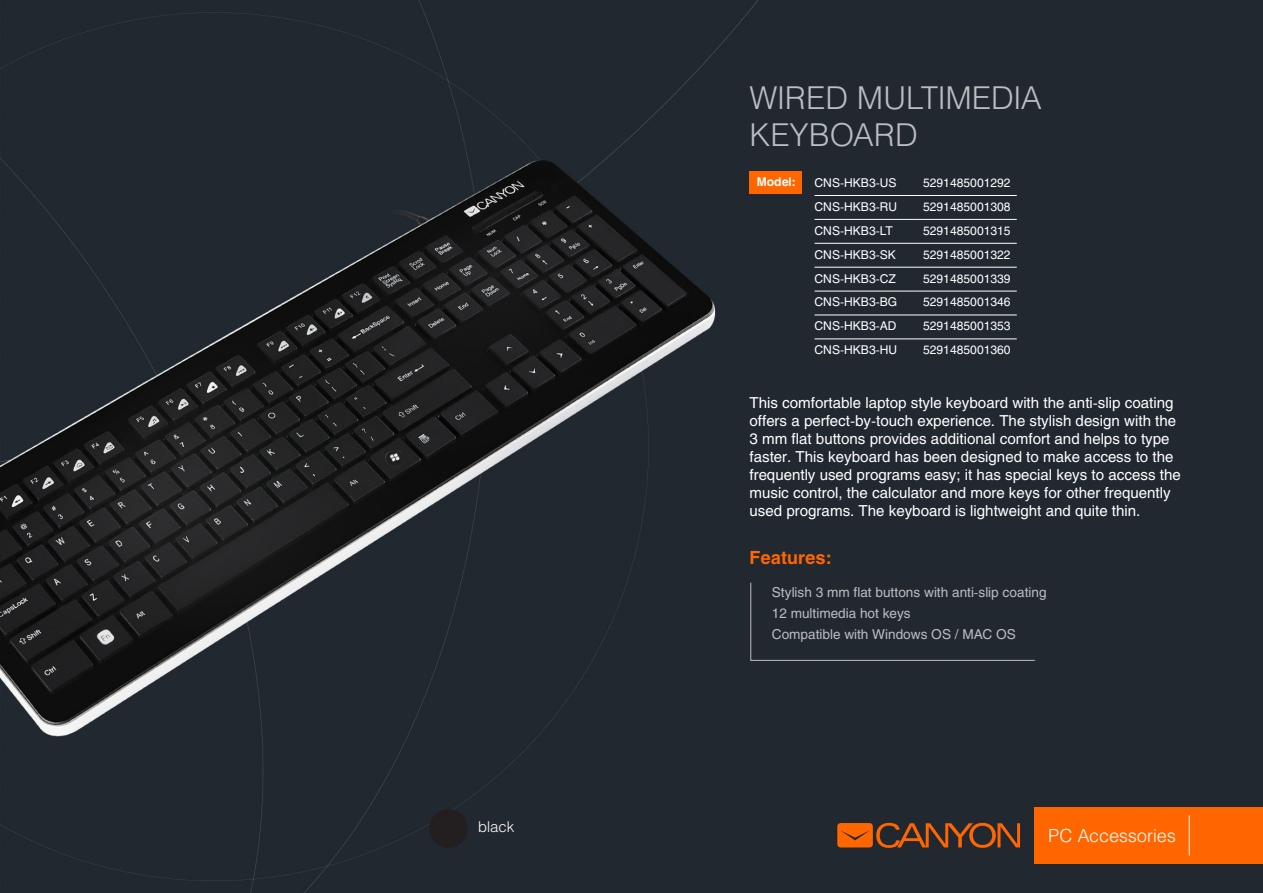
<style>
.page{position:relative;width:1263px;height:893px;background:#fff}
.page>*{position:absolute;margin:0;border:0;box-sizing:border-box;transform-origin:0 0}
.t1{font:31.5px/37.8px "Helios Light C";color:#bcbdc0}
.t2{font:18px "Helios Light C";color:#fff}
.t3{font:700 18px "Helios C";color:#f60}
.t4{font:15px/18px "Helios C";color:#fff}
.t5{font:15px "Helios Light C";color:#fff}
.t6{font:13.5px/21px "Helios C";color:#bcbdc0}
.t7{font:12px "Helios C";color:#fff}
.t8{font:700 12px "Helios C";color:#fff}
.s1{font-size:27px}
</style>
<div class="page">
<img style="left:0;top:0;width:1263px;height:893px">
<div style="left:749px;top:172px;width:53px;height:22px;background:#f60"></div>
<hr style="left:814px;top:195px;width:103px;height:1px;background:#fff">
<hr style="left:917px;top:195px;width:100px;height:1px;background:#fff">
<hr style="left:814px;top:219px;width:103px;height:1px;background:#fff">
<hr style="left:917px;top:219px;width:100px;height:1px;background:#fff">
<hr style="left:814px;top:243px;width:103px;height:1px;background:#fff">
<hr style="left:917px;top:243px;width:100px;height:1px;background:#fff">
<hr style="left:814px;top:267px;width:103px;height:1px;background:#fff">
<hr style="left:917px;top:267px;width:100px;height:1px;background:#fff">
<hr style="left:814px;top:291px;width:103px;height:1px;background:#fff">
<hr style="left:917px;top:291px;width:100px;height:1px;background:#fff">
<hr style="left:814px;top:315px;width:103px;height:1px;background:#fff">
<hr style="left:917px;top:315px;width:100px;height:1px;background:#fff">
<hr style="left:814px;top:339px;width:103px;height:1px;background:#fff">
<hr style="left:917px;top:339px;width:100px;height:1px;background:#fff">
<div style="left:750px;top:582px;width:285px;height:79px;background:#212830"></div>
<div style="left:429px;top:809px;width:39px;height:39px;background:#231f20;border-radius:50%"></div>
<div style="left:1035px;top:807px;width:228px;height:57px;background:#f60"></div>
<svg style="left:837px;top:823px;width:183px;height:25px;background:#83431a"></svg>
<hr style="left:1189px;top:815px;width:1px;height:40px;background:#fff">
<h1 class="t1" style="left:749px;top:78px;width:291px">Wired multimedia keyboard</h1>
<p class="t8" style="left:757px;top:175px;width:41px">Model:</p>
<p class="t7" style="left:814px;top:176px;width:83px">CNS-HKB3-US</p>
<p class="t7" style="left:923px;top:176px;width:89px">5291485001292</p>
<p class="t7" style="left:814px;top:199px;width:84px">CNS-HKB3-RU</p>
<p class="t7" style="left:923px;top:199px;width:89px">5291485001308</p>
<p class="t7" style="left:814px;top:223px;width:80px">CNS-HKB3-LT</p>
<p class="t7" style="left:923px;top:223px;width:89px">5291485001315</p>
<p class="t7" style="left:814px;top:247px;width:83px">CNS-HKB3-SK</p>
<p class="t7" style="left:923px;top:247px;width:89px">5291485001322</p>
<p class="t7" style="left:814px;top:271px;width:83px">CNS-HKB3-CZ</p>
<p class="t7" style="left:923px;top:271px;width:89px">5291485001339</p>
<p class="t7" style="left:814px;top:295px;width:84px">CNS-HKB3-BG</p>
<p class="t7" style="left:923px;top:295px;width:89px">5291485001346</p>
<p class="t7" style="left:814px;top:319px;width:83px">CNS-HKB3-AD</p>
<p class="t7" style="left:923px;top:319px;width:89px">5291485001353</p>
<p class="t7" style="left:814px;top:343px;width:84px">CNS-HKB3-HU</p>
<p class="t7" style="left:923px;top:343px;width:89px">5291485001360</p>
<p class="t4" style="left:749px;top:394px;width:433px">This comfortable laptop style keyboard with the anti-slip coating offers a perfect-by-touch experience. The stylish design with the 3 mm flat buttons provides additional comfort and helps to type faster. This keyboard has been designed to make access to the frequently used programs easy; it has special keys to access the music control, the calculator and more keys for other frequently used programs. The keyboard is lightweight and quite thin.</p>
<p class="t3" style="left:749px;top:547px;width:84px">Features:</p>
<p class="t6" style="left:772px;top:582px;width:276px">Stylish 3 mm flat buttons with anti-slip coating<br>12 multimedia hot keys<br>Compatible with Windows OS / MAC OS</p>
<p class="t5" style="left:478px;top:818px;width:38px">black</p>
<p class="t2" style="left:1048px;top:825px;width:184px">PC Accessories <span class="s1">42</span></p>
</div>
